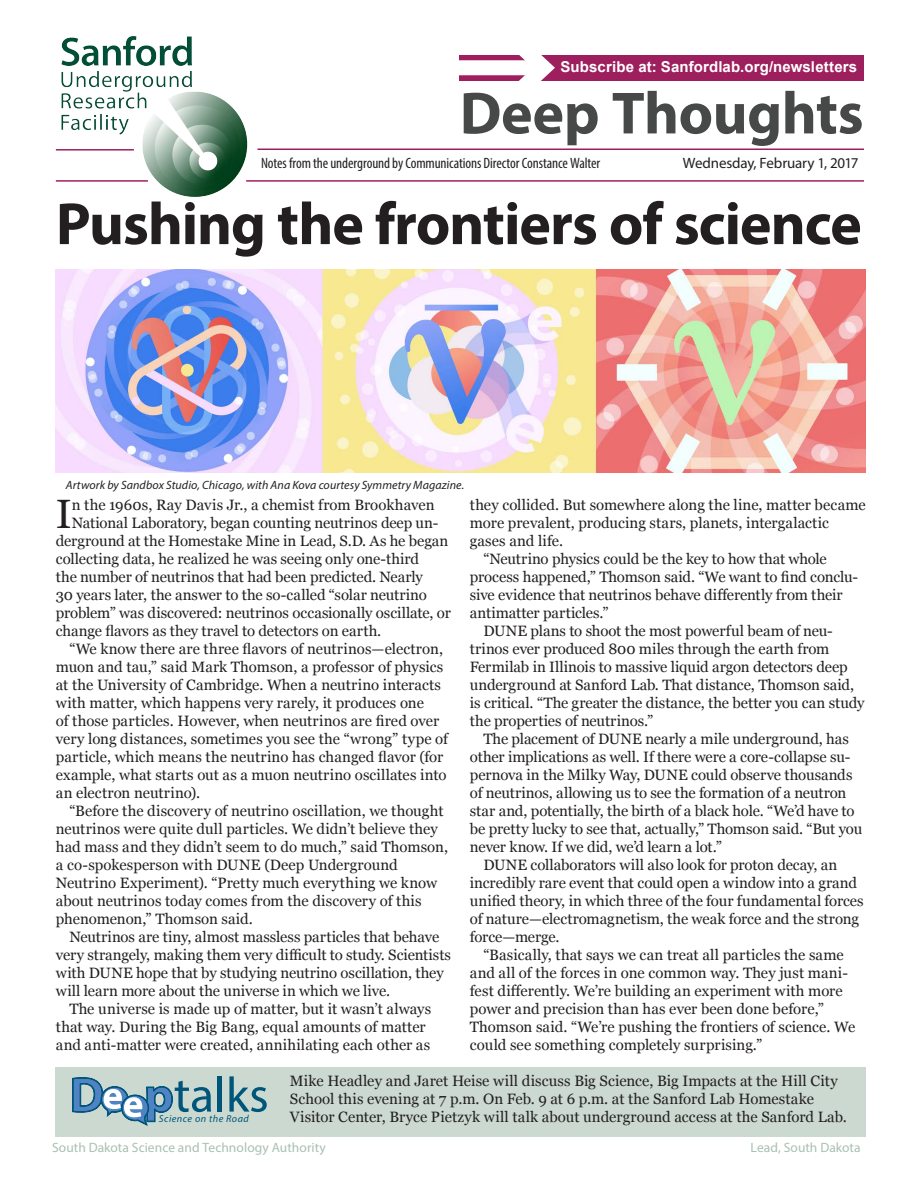
<style>
.page{position:relative;width:918px;height:1188px;background:#fff}
.page>*{position:absolute;margin:0;border:0;box-sizing:border-box;transform-origin:0 0}
.Main_Headline{font:700 60px "Myriad Pro";letter-spacing:-.02em;color:#231f20}
.t1{font:700 60px "Myriad Pro";letter-spacing:-.01em;color:#464948}
.First_Paragraph{font:40.95px "Georgia";color:#231f20}
.First_Paragraph-2{font:15px/18px "Georgia";letter-spacing:-.005em;color:#231f20}
.t2{font:condensed 15px "Myriad Pro";letter-spacing:-.005em;color:#231f20}
.t3{font:700 15px "Arial";letter-spacing:.01em;color:#fff}
.Flag{font:15px "Myriad Pro";letter-spacing:-.01em;color:#231f20}
.t4{font:13.5px "Myriad Pro";letter-spacing:.005em;color:#a9c0b2}
.Cutlines{font:italic 12px "Myriad Pro";letter-spacing:.005em;color:#231f20}
.t5{font:italic 10.2px "Myriad Pro";letter-spacing:.05em;color:#00567a}
</style>
<div class="page">
<img style="left:55px;top:36px;width:193px;height:161px">
<hr style="left:56px;top:149px;width:78px;height:2px;background:#9e1f5e">
<hr style="left:257px;top:148px;width:607px;height:2px;background:#9e1f5e">
<hr style="left:246px;top:180px;width:618px;height:2px;background:#9e1f5e">
<hr style="left:56px;top:180px;width:92px;height:2px;background:#9e1f5e">
<div style="left:459px;top:55px;width:405px;height:26px;background:#9e1f5e"></div>
<div style="left:444px;top:60px;width:100px;height:15px;background:#fff"></div>
<svg style="left:502px;top:55px;width:53px;height:26px"></svg>
<div style="left:56px;top:1068px;width:810px;height:69px;background:#cbd9d0"></div>
<img style="left:56px;top:269px;width:810px;height:203px">
<hr style="left:218px;top:1076px;width:4px;height:36px;background:#00567a">
<svg style="left:229px;top:1076px;width:38px;height:36px"></svg>
<svg style="left:72px;top:1077px;width:139px;height:49px"></svg>
<p class="t3" style="left:561px;top:57px;width:298px">Subscribe at: Sanfordlab.org/newsletters</p>
<h1 class="t1" style="left:460px;top:74px;width:405px">Deep Thoughts</h1>
<p class="t2" style="left:261px;top:154px;width:341px">Notes from the underground by Communications Director Constance Walter</p>
<p class="Flag" style="left:683px;top:154px;width:177px">Wednesday, February 1, 2017</p>
<p class="Main_Headline" style="left:56px;top:185px;width:807px">Pushing the frontiers of science</p>
<p class="Cutlines" style="left:66px;top:477px;width:400px">Artwork by Sandbox Studio, Chicago, with Ana Kova courtesy Symmetry Magazine.</p>
<p class="First_Paragraph" style="left:56px;top:484px;width:17px">I</p>
<p class="First_Paragraph-2" style="left:72px;top:495px;width:364px">n the 1960s, Ray Davis Jr., a chemist from Brookhaven</p>
<p class="First_Paragraph-2" style="left:72px;top:513px;width:368px">National Laboratory, began counting neutrinos deep un-</p>
<p class="First_Paragraph-2" style="left:56px;top:531px;width:394px">derground at the Homestake Mine in Lead, S.D. As he began</p>
<p class="First_Paragraph-2" style="left:56px;top:549px;width:365px">collecting data, he realized he was seeing only one-third</p>
<p class="First_Paragraph-2" style="left:56px;top:567px;width:369px">the number of neutrinos that had been predicted. Nearly</p>
<p class="First_Paragraph-2" style="left:56px;top:585px;width:373px">30 years later, the answer to the so-called “solar neutrino</p>
<p class="First_Paragraph-2" style="left:56px;top:603px;width:396px">problem” was discovered: neutrinos occasionally oscillate, or</p>
<p class="First_Paragraph-2" style="left:56px;top:621px;width:327px">change flavors as they travel to detectors on earth.</p>
<p class="First_Paragraph-2" style="left:56px;top:639px;width:394px;text-indent:14px">“We know there are three flavors of neutrinos—electron, muon and tau,” said Mark Thomson, a professor of physics at the University of Cambridge. When a neutrino interacts with matter, which happens very rarely, it produces one<br>of those particles. However, when neutrinos are fired over very long distances, sometimes you see the “wrong” type of particle, which means the neutrino has changed flavor (for example, what starts out as a muon neutrino oscillates into an electron neutrino).</p>
<p class="First_Paragraph-2" style="left:56px;top:801px;width:394px;text-indent:14px">“Before the discovery of neutrino oscillation, we thought neutrinos were quite dull particles. We didn’t believe they had mass and they didn’t seem to do much,” said Thomson, a co-spokesperson with DUNE (Deep Underground Neutrino Experiment). “Pretty much everything we know about neutrinos today comes from the discovery of this phenomenon,” Thomson said.</p>
<p class="First_Paragraph-2" style="left:56px;top:927px;width:397px;text-indent:14px">Neutrinos are tiny, almost massless particles that behave very strangely, making them very difficult to study. Scientists with DUNE hope that by studying neutrino oscillation, they will learn more about the universe in which we live.</p>
<p class="First_Paragraph-2" style="left:56px;top:999px;width:377px;text-indent:14px">The universe is made up of matter, but it wasn’t always that way. During the Big Bang, equal amounts of matter and anti-matter were created, annihilating each other as</p>
<p class="First_Paragraph-2" style="left:470px;top:495px;width:397px">they collided. But somewhere along the line, matter became more prevalent, producing stars, planets, intergalactic gases and life.</p>
<p class="First_Paragraph-2" style="left:470px;top:549px;width:390px;text-indent:14px">“Neutrino physics could be the key to how that whole process happened,” Thomson said. “We want to find conclu&shy;sive evidence that neutrinos behave differently from their antimatter particles.”</p>
<p class="First_Paragraph-2" style="left:470px;top:621px;width:396px;text-indent:14px">DUNE plans to shoot the most powerful beam of neu&shy;trinos ever produced 800 miles through the earth from Fermilab in Illinois to massive liquid argon detectors deep underground at Sanford Lab. That distance, Thomson said, is critical. “The greater the distance, the better you can study the properties of neutrinos.”</p>
<p class="First_Paragraph-2" style="left:470px;top:729px;width:394px;text-indent:14px">The placement of DUNE nearly a mile underground, has other implications as well. If there were a core-collapse su&shy;pernova in the Milky Way, DUNE could observe thousands of neutrinos, allowing us to see the formation of a neutron star and, potentially, the birth of a black hole. “We’d have to be pretty lucky to see that, actually,” Thomson said. “But you never know. If we did, we’d learn a lot.”</p>
<p class="First_Paragraph-2" style="left:470px;top:855px;width:395px;text-indent:14px">DUNE collaborators will also look for proton decay, an incredibly rare event that could open a window into a grand unified theory, in which three of the four fundamental forces of nature—electromagnetism, the weak force and the strong force—merge.</p>
<p class="First_Paragraph-2" style="left:470px;top:945px;width:387px;text-indent:14px">“Basically, that says we can treat all particles the same and all of the forces in one common way. They just mani&shy;fest differently. We’re building an experiment with more power and precision than has ever been done before,” Thomson said. “We’re pushing the frontiers of science. We could see something completely surprising.”</p>
<p class="t5" style="left:159px;top:1113px;width:92px">Science on the Road</p>
<p class="First_Paragraph-2" style="left:290px;top:1071px;width:558px">Mike Headley and Jaret Heise will discuss Big Science, Big Impacts at the Hill City<br>School this evening at 7 p.m. On Feb. 9 at 6 p.m. at the Sanford Lab Homestake<br>Visitor Center, Bryce Pietzyk will talk about underground access at the Sanford Lab.</p>
<p class="t4" style="left:52px;top:1139px;width:275px">South Dakota Science and Technology Authority</p>
<p class="t4" style="left:751px;top:1139px;width:112px">Lead, South Dakota</p>
</div>
